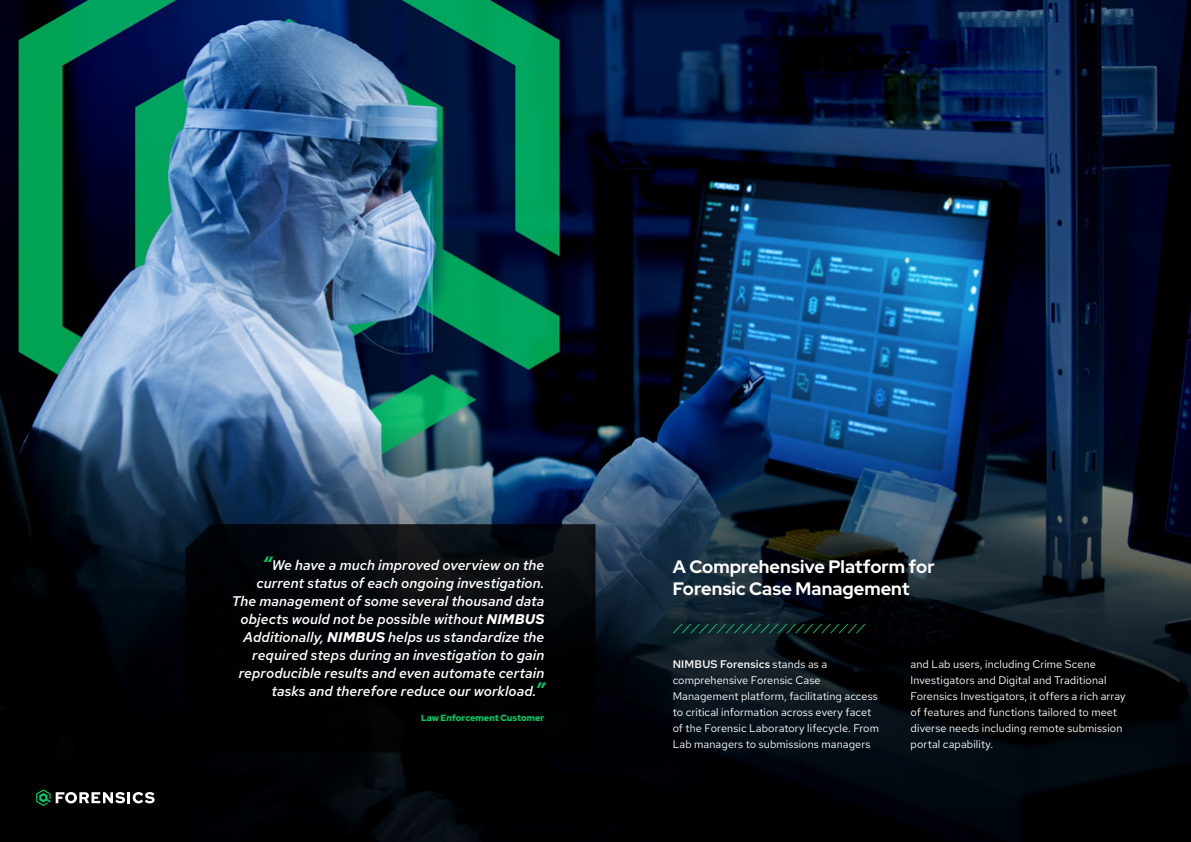
<style>
.page{position:relative;width:1191px;height:842px;background:#fff}
.page>*{position:absolute;margin:0;border:0;box-sizing:border-box;transform-origin:0 0}
.t1{font:700 18px/22px "Red Hat Display";color:#fff}
.t2{font:italic 600 14px/18px "Red Hat Text";color:#fff;text-align:right}
.t3{font:11px/16px "Red Hat Text";letter-spacing:.005em;color:#fff}
.t4{font:900 9px "Red Hat Display";color:#0c6}
.s1{font-weight:700;font-size:18px;color:#0c6}
.s2{font-weight:700}
.s3{font-weight:500}
.s4{font-weight:600}
</style>
<div class="page">
<img style="left:0;top:0;width:1191px;height:421px">
<svg style="left:0;top:421px;width:1191px;height:421px;background:#0e1a27"></svg>
<svg style="left:672px;top:624px;width:193px;height:9px;background:#082d25"></svg>
<svg style="left:185px;top:524px;width:410px;height:228px;background:#030507"></svg>
<svg style="left:36px;top:789px;width:119px;height:17px"></svg>
<p class="t2" style="left:232px;top:556px;width:314px"><span class="s1">“</span>We have a much improved overview on the current status of each ongoing investigation.<br>The management of some several thousand data objects would not be possible without <span class="s2">NIMBUS </span>Additionally, <span class="s2">NIMBUS</span> helps us standardize the required steps during an investigation to gain reproducible results and even automate certain tasks and therefore reduce our workload.<span class="s1">”</span></p>
<p class="t4" style="left:421px;top:712px;width:125px">Law Enforcement Customer</p>
<h1 class="t1" style="left:672px;top:555px;width:263px">A Comprehensive Platform for<br>Forensic Case Management</h1>
<p class="t3" style="left:672px;top:656px;width:208px"><span class="s3">NIMBUS</span> <span class="s4">Forensics</span> stands as a comprehensive Forensic Case Management platform, facilitating access to critical information across every facet of the Forensic Laboratory lifecycle. From Lab managers to submissions managers</p>
<p class="t3" style="left:910px;top:656px;width:217px">and Lab users, including Crime Scene Investigators and Digital and Traditional Forensics Investigators, it offers a rich array of features and functions tailored to meet diverse needs including remote submission portal capability.</p>
</div>
